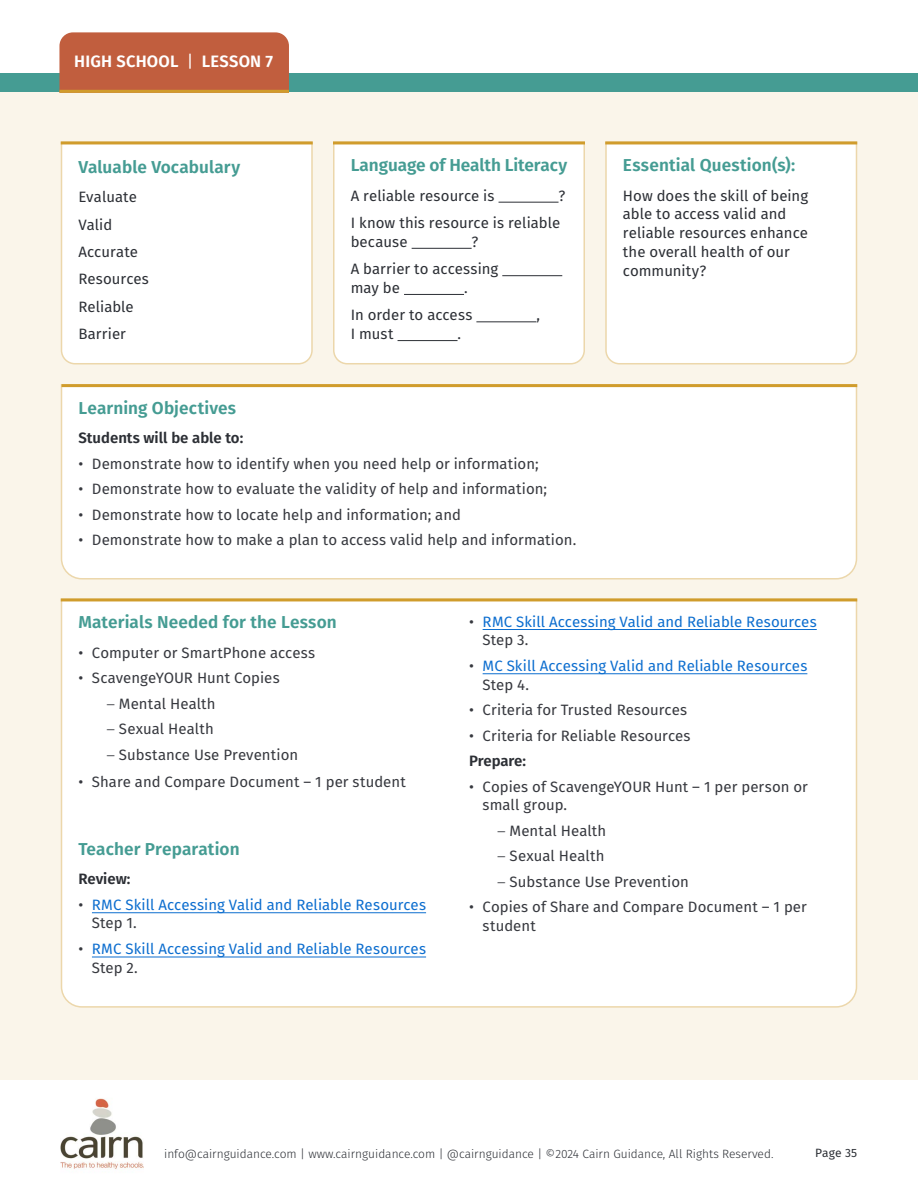
<style>
.page{position:relative;width:918px;height:1188px;background:#fff}
.page>*{position:absolute;margin:0;border:0;box-sizing:border-box;transform-origin:0 0}
.t1{font:600 17.25px "Fira Sans";letter-spacing:.005em;color:#459c93}
.t2{font:600 16.5px "Fira Sans";letter-spacing:.01em;color:#fff}
.t3{font:15px/18.8px "Fira Sans";letter-spacing:.005em;color:#37393f}
.t4{font:15px/27.5px "Fira Sans";letter-spacing:.005em;color:#2c2f35}
.t5{font:15px/18.8px "Fira Sans";letter-spacing:.005em;color:#0d6ecf}
.t6{font:600 15px "Fira Sans";color:#2c2f35}
.t7{font:300 12px "Fira Sans";color:#2c2f35}
.t8{font:12px "Fira Sans";letter-spacing:.015em;color:#2c2f35}
.s1{font-weight:400}
.s2{font-family:"Museo Sans 300"}
.s3{color:#37393f}
</style>
<div class="page">
<div style="left:0;top:73px;width:918px;height:20px;background:#459c93"></div>
<div style="left:0;top:93px;width:918px;height:987px;background:#faf5ea"></div>
<div style="left:59px;top:32px;width:230px;height:58px;background:#c15e3e"></div>
<hr style="left:59px;top:90px;width:230px;height:3px;background:#d09c2c">
<img style="left:61px;top:1098px;width:82px;height:71px">
<div style="left:60px;top:384px;width:798px;height:196px;background:#fff"></div>
<div style="left:60px;top:598px;width:798px;height:410px;background:#fff"></div>
<hr style="left:62px;top:384px;width:795px;height:3px;background:#d09c2c">
<hr style="left:61px;top:598px;width:796px;height:3px;background:#d09c2c">
<div style="left:60px;top:141px;width:253px;height:224px;background:#fff"></div>
<div style="left:605px;top:141px;width:253px;height:224px;background:#fff"></div>
<hr style="left:61px;top:141px;width:252px;height:3px;background:#d09c2c">
<hr style="left:605px;top:141px;width:252px;height:3px;background:#d09c2c">
<div style="left:333px;top:144px;width:252px;height:221px;background:#fff"></div>
<hr style="left:333px;top:141px;width:252px;height:3px;background:#d09c2c">
<p class="t2" style="left:74px;top:48px;width:200px">HIGH SCHOOL <span class="s1">|</span> LESSON 7</p>
<p class="t1" style="left:78px;top:152px;width:163px">Valuable Vocabulary</p>
<p class="t4" style="left:78px;top:183px;width:72px">Evaluate<br>Valid<br>Accurate<br>Resources<br>Reliable<br>Barrier</p>
<p class="t1" style="left:351px;top:151px;width:218px">Language of Health Literacy</p>
<p class="t4" style="left:351px;top:181px;width:145px">A reliable resource is</p>
<p class="t4" style="left:351px;top:181px;width:216px;text-indent:208px">?<br>I know this resource is reliable</p>
<p class="t4" style="left:351px;top:227px;width:58px">because</p>
<p class="t4" style="left:351px;top:227px;width:149px;text-indent:121px">?<br>A barrier to accessing</p>
<p class="t4" style="left:351px;top:274px;width:51px">may be</p>
<p class="t4" style="left:351px;top:274px;width:123px;text-indent:113px">.<br>In order to access</p>
<p class="t4" style="left:536px;top:301px;width:5px">,</p>
<p class="t4" style="left:351px;top:320px;width:44px">I must</p>
<p class="t4" style="left:458px;top:320px;width:5px">.</p>
<p class="t1" style="left:78px;top:394px;width:159px">Learning Objectives</p>
<p class="t6" style="left:78px;top:426px;width:166px">Students will be able to:</p>
<p class="t3" style="left:78px;top:454px;width:462px">• Demonstrate how to identify when you need help or information;</p>
<p class="t3" style="left:78px;top:479px;width:470px">• Demonstrate how to evaluate the validity of help and information;</p>
<p class="t3" style="left:78px;top:505px;width:384px">• Demonstrate how to locate help and information; and</p>
<p class="t3" style="left:78px;top:530px;width:499px">• Demonstrate how to make a plan to access valid help and information.</p>
<p class="t1" style="left:623px;top:151px;width:174px">Essential Question(s):</p>
<p class="t4" style="left:623px;top:186px;width:187px;line-height:18.8px">How does the skill of being able to access valid and reliable resources enhance the overall health of our community?</p>
<p class="t1" style="left:78px;top:608px;width:260px">Materials Needed for the Lesson</p>
<p class="t3" style="left:78px;top:643px;width:238px">• Computer or SmartPhone access</p>
<p class="t3" style="left:78px;top:668px;width:203px">• ScavengeYOUR Hunt Copies</p>
<p class="t3" style="left:105px;top:694px;width:112px"><span class="s2">–</span> Mental Health</p>
<p class="t3" style="left:105px;top:719px;width:110px"><span class="s2">–</span> Sexual Health</p>
<p class="t3" style="left:105px;top:745px;width:194px"><span class="s2">–</span> Substance Use Prevention</p>
<p class="t3" style="left:78px;top:772px;width:329px">• Share and Compare Document – 1 per student</p>
<p class="t1" style="left:78px;top:835px;width:163px">Teacher Preparation</p>
<p class="t6" style="left:78px;top:867px;width:54px">Review:</p>
<p class="t5" style="left:92px;top:895px;width:336px;text-indent:-14px"><span class="s3">•</span> RMC Skill Accessing Valid and Reliable Resources<br><span class="s3">Step 1.</span></p>
<p class="t5" style="left:92px;top:939px;width:336px;text-indent:-14px"><span class="s3">•</span> RMC Skill Accessing Valid and Reliable Resources<br><span class="s3">Step 2.</span></p>
<p class="t5" style="left:483px;top:611px;width:336px;text-indent:-14px"><span class="s3">•</span> RMC Skill Accessing Valid and Reliable Resources<br><span class="s3">Step 3.</span></p>
<p class="t5" style="left:483px;top:656px;width:326px;text-indent:-14px"><span class="s3">•</span> MC Skill Accessing Valid and Reliable Resources<br><span class="s3">Step 4.</span></p>
<p class="t3" style="left:469px;top:700px;width:220px">• Criteria for Trusted Resources</p>
<p class="t3" style="left:469px;top:725px;width:223px">• Criteria for Reliable Resources</p>
<p class="t6" style="left:469px;top:748px;width:58px">Prepare:</p>
<p class="t3" style="left:483px;top:776px;width:327px;text-indent:-14px">• Copies of ScavengeYOUR Hunt – 1 per person or small group.</p>
<p class="t3" style="left:496px;top:821px;width:112px"><span class="s2">–</span> Mental Health</p>
<p class="t3" style="left:496px;top:846px;width:110px"><span class="s2">–</span> Sexual Health</p>
<p class="t3" style="left:496px;top:872px;width:194px"><span class="s2">–</span> Substance Use Prevention</p>
<p class="t3" style="left:483px;top:897px;width:326px;text-indent:-14px">• Copies of Share and Compare Document – 1 per student</p>
<p class="t7" style="left:164px;top:1145px;width:611px">info@cairnguidance.com | www.cairnguidance.com | @cairnguidance | ©2024 Cairn Guidance, All Rights Reserved.</p>
<p class="t8" style="left:815px;top:1144px;width:44px">Page 35</p>
</div>
